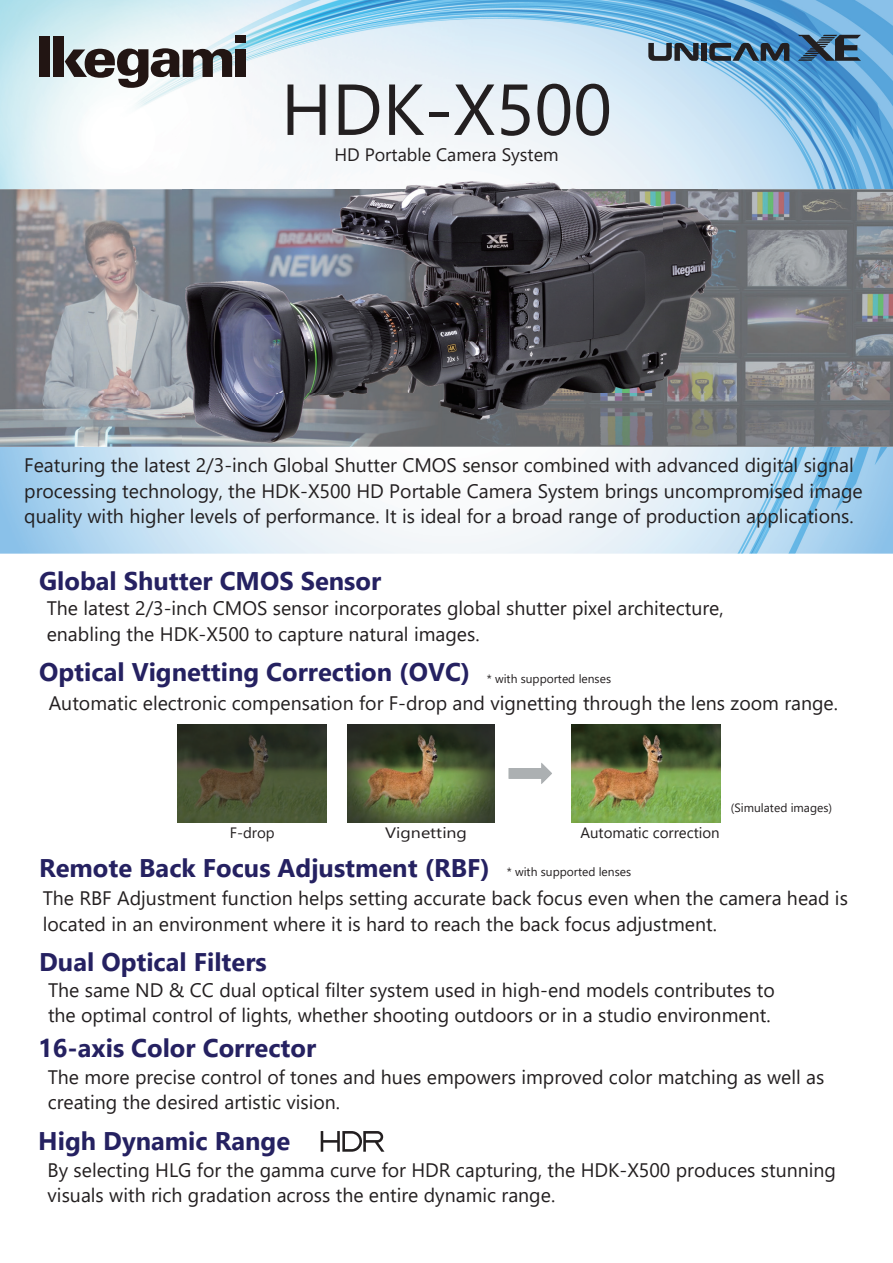
<style>
.page{position:relative;width:893px;height:1263px;background:#fff}
.page>*{position:absolute;margin:0;border:0;box-sizing:border-box;transform-origin:0 0}
.t1{font:72px "Segoe UI";color:#231f20}
.t2{font:700 25.5px "Segoe UI";color:#252161}
.t3{font:19.5px/25.5px "Segoe UI";color:#231f20}
.t4{font:18px "Segoe UI";color:#231f20}
.t5{font:15px "Segoe UI";color:#231f20}
.t6{font:15px "Segoe UI";color:#231f20;scale:1.18 1}
.t7{font:12px "Segoe UI";color:#231f20}
</style>
<div class="page">
<img style="left:0;top:0;width:893px;height:554px">
<img style="left:0;top:189px;width:893px;height:258px">
<img style="left:572px;top:724px;width:148px;height:98px">
<img style="left:347px;top:724px;width:148px;height:98px">
<img style="left:177px;top:724px;width:149px;height:99px">
<svg style="left:509px;top:763px;width:43px;height:21px"></svg>
<img style="left:183px;top:182px;width:534px;height:263px">
<svg style="left:798px;top:35px;width:63px;height:26px;background:#41607b"></svg>
<div style="left:701px;top:43px;width:6px;height:18px;background:#231f20"></div>
<svg style="left:648px;top:43px;width:50px;height:18px"></svg>
<svg style="left:709px;top:43px;width:80px;height:18px"></svg>
<div style="left:236px;top:50px;width:10px;height:27px;background:#221513"></div>
<div style="left:235px;top:35px;width:10px;height:8px;background:#221513"></div>
<svg style="left:65px;top:48px;width:167px;height:40px"></svg>
<div style="left:54px;top:37px;width:10px;height:40px;background:#221513"></div>
<div style="left:39px;top:37px;width:11px;height:40px;background:#221513"></div>
<svg style="left:321px;top:1131px;width:63px;height:21px"></svg>
<h1 class="t1" style="left:281px;top:41px;width:333px">HDK-X500</h1>
<p class="t4" style="left:334px;top:138px;width:226px">HD Portable Camera System</p>
<p class="t3" style="left:24px;top:451px;width:840px">Featuring the latest 2/3-inch Global Shutter CMOS sensor combined with advanced digital signal processing technology, the HDK-X500 HD Portable Camera System brings uncompromised image quality with higher levels of performance. It is ideal for a broad range of production applications.</p>
<h2 class="t2" style="left:39px;top:556px;width:344px">Global Shutter CMOS Sensor</h2>
<p class="t3" style="left:47px;top:594px;width:678px">The latest 2/3-inch CMOS sensor incorporates global shutter pixel architecture, enabling the HDK-X500 to capture natural images.</p>
<h2 class="t2" style="left:39px;top:648px;width:433px">Optical Vignetting Correction (OVC)</h2>
<p class="t3" style="left:49px;top:689px;width:791px">Automatic electronic compensation for F-drop and vignetting through the lens zoom range.</p>
<p class="t7" style="left:487px;top:668px;width:126px">* with supported lenses</p>
<p class="t5" style="left:230px;top:819px;width:46px">F-drop</p>
<p class="t6" style="left:385px;top:818px;width:71px">Vignetting</p>
<p class="t5" style="left:580px;top:819px;width:141px">Automatic correction</p>
<h2 class="t2" style="left:39px;top:844px;width:452px">Remote Back Focus Adjustment (RBF)</h2>
<p class="t7" style="left:507px;top:860px;width:126px">* with supported lenses</p>
<p class="t7" style="left:731px;top:796px;width:103px">(Simulated images)</p>
<p class="t3" style="left:43px;top:884px;width:807px">The RBF Adjustment function helps setting accurate back focus even when the camera head is located in an environment where it is hard to reach the back focus adjustment.</p>
<h2 class="t2" style="left:39px;top:938px;width:229px">Dual Optical Filters</h2>
<p class="t3" style="left:48px;top:975px;width:728px">The same ND &amp; CC dual optical filter system used in high-end models contributes to the optimal control of lights, whether shooting outdoors or in a studio environment.</p>
<h2 class="t2" style="left:38px;top:1024px;width:279px">16-axis Color Corrector</h2>
<p class="t3" style="left:48px;top:1062px;width:778px">The more precise control of tones and hues empowers improved color matching as well as creating the desired artistic vision.</p>
<h2 class="t2" style="left:38px;top:1117px;width:253px">High Dynamic Range</h2>
<p class="t3" style="left:48px;top:1155px;width:790px">By selecting HLG for the gamma curve for HDR capturing, the HDK-X500 produces stunning visuals with rich gradation across the entire dynamic range.</p>
</div>
